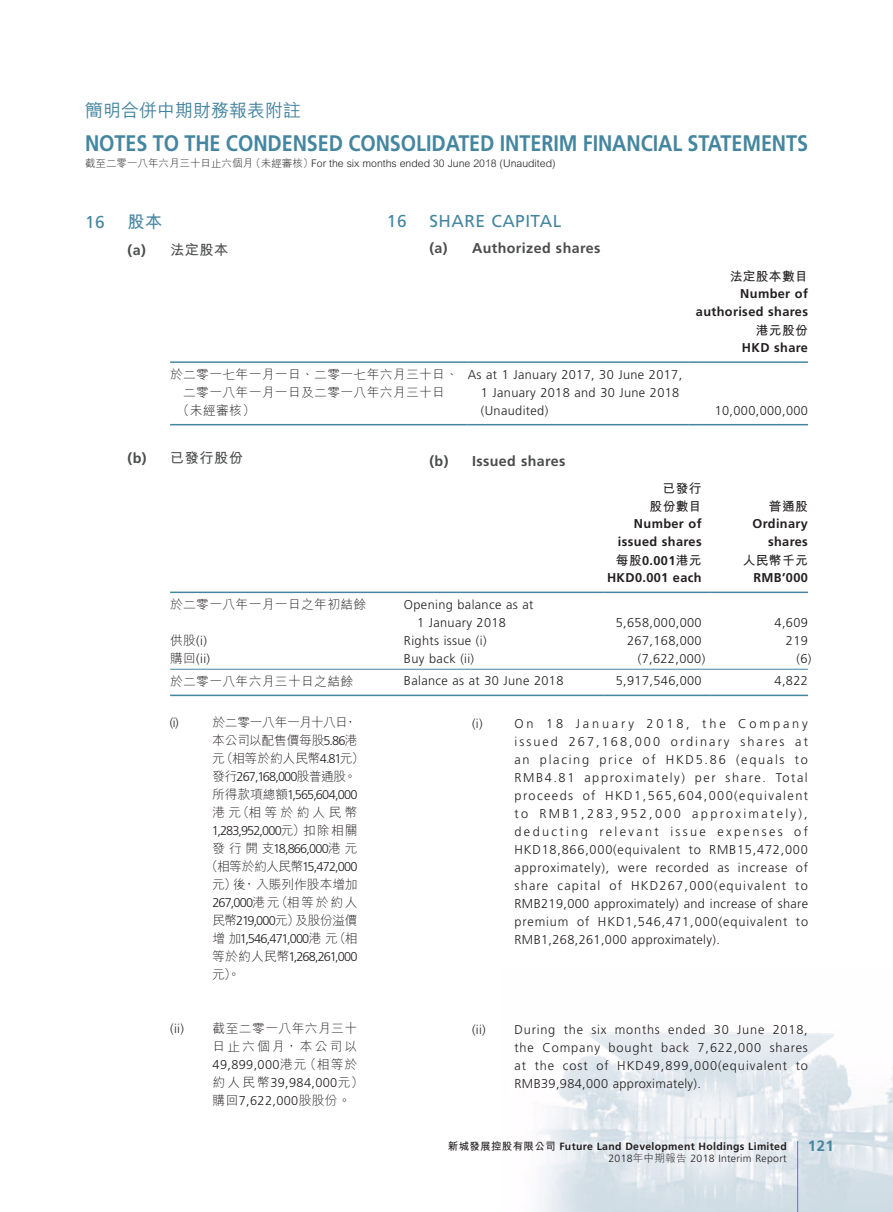
<style>
.page{position:relative;width:893px;height:1212px;background:#fff}
.page>*{position:absolute;margin:0;border:0;box-sizing:border-box;transform-origin:0 0}
.t1{font:700 22.5px "Frutiger LT Std";letter-spacing:-.005em;color:#4486a0;scale:.88 1}
.t2{font:500 18px "M Hei HK";color:#4486a0}
.t3{font:17.25px "Frutiger LT Std";color:#4486a0}
.t4{font:700 17.25px "M Hei HK";color:#4486a0}
.t5{font:700 15px "Frutiger LT Std";color:#4486a0}
.t6{font:700 14.25px "Frutiger LT Std";letter-spacing:.03em;color:#4b4c4d}
.t7{font:700 14.25px "M Hei HK";letter-spacing:.03em;color:#4b4c4d}
.t8{font:300 12.75px/18px "Frutiger LT Std";letter-spacing:.03em;color:#231f20}
.t9{font:300 12.75px/18px "M Hei HK";letter-spacing:.03em;color:#231f20;text-align:justify}
.t10{font:300 12.75px/18px "Frutiger LT Std";letter-spacing:-.06em;color:#231f20}
.t11{font:700 12.75px/18px "Frutiger LT Std";letter-spacing:.03em;color:#231f20;text-align:right}
.t12{font:300 12.75px/18px "M Hei HK";letter-spacing:-.02em;color:#231f20}
.t13{font:700 12.75px/18px "M Hei HK";letter-spacing:.03em;color:#231f20;text-align:right}
.t14{font:300 12.75px "M Hei HK";letter-spacing:.265em;color:#231f20}
.t15{font:300 10.5px "M Hei HK";color:#231f20}
.t16{font:700 10.5px "Frutiger LT Std";letter-spacing:.03em;color:#231f20}
.t17{font:300 10.5px "Frutiger LT Std";letter-spacing:.03em;color:#231f20}
.s1{font-family:"Frutiger LT Std"}
.s2{font-family:"M Hei HK"}
</style>
<div class="page">
<img style="left:539px;top:1032px;width:354px;height:180px">
<hr style="left:797px;top:1141px;width:1px;height:71px;background:#4486a0">
<hr style="left:170px;top:361px;width:298px;height:2px;background:#4486a0">
<hr style="left:468px;top:361px;width:221px;height:2px;background:#4486a0">
<hr style="left:689px;top:361px;width:119px;height:2px;background:#4486a0">
<hr style="left:170px;top:424px;width:298px;height:1px;background:#4486a0">
<hr style="left:468px;top:424px;width:221px;height:1px;background:#4486a0">
<hr style="left:689px;top:424px;width:119px;height:1px;background:#4486a0">
<hr style="left:170px;top:591px;width:234px;height:2px;background:#4486a0">
<hr style="left:404px;top:591px;width:200px;height:2px;background:#4486a0">
<hr style="left:604px;top:591px;width:106px;height:2px;background:#4486a0">
<hr style="left:710px;top:591px;width:98px;height:2px;background:#4486a0">
<hr style="left:170px;top:669px;width:234px;height:1px;background:#4486a0">
<hr style="left:404px;top:669px;width:200px;height:1px;background:#4486a0">
<hr style="left:604px;top:669px;width:106px;height:1px;background:#4486a0">
<hr style="left:710px;top:669px;width:98px;height:1px;background:#4486a0">
<hr style="left:170px;top:695px;width:234px;height:1px;background:#4486a0">
<hr style="left:404px;top:695px;width:200px;height:1px;background:#4486a0">
<hr style="left:604px;top:695px;width:106px;height:1px;background:#4486a0">
<hr style="left:710px;top:695px;width:98px;height:1px;background:#4486a0">
<h2 class="t2" style="left:85px;top:97px;width:217px">簡明合併中期財務報表附註</h2>
<h1 class="t1" style="left:85px;top:130px;width:823px">NOTES TO THE CONDENSED CONSOLIDATED INTERIM FINANCIAL STATEMENTS</h1>
<p class="t15" style="left:85px;top:156px;width:472px">截至二零一八年六月三十日止六個月（未經審核）For the six months ended 30 June 2018 (Unaudited)</p>
<h3 class="t3" style="left:85px;top:212px;width:21px">16</h3>
<h3 class="t4" style="left:128px;top:209px;width:36px">股本</h3>
<p class="t7" style="left:128px;top:239px;width:102px"><span class="s1">(a)</span> 法定股本</p>
<h3 class="t3" style="left:387px;top:211px;width:21px">16</h3>
<h3 class="t3" style="left:429px;top:211px;width:22px">SHARE</h3>
<h3 class="t3" style="left:491px;top:211px;width:11px">CAPITAL</h3>
<p class="t6" style="left:429px;top:240px;width:172px">(a) Authorized shares</p>
<p class="t9" style="left:170px;top:365px;width:289px">於二零一七年一月一日、二零一七年六月三十日、</p>
<p class="t9" style="left:183px;top:383px;width:263px">二零一八年一月一日及二零一八年六月三十日</p>
<p class="t9" style="left:177px;top:401px;width:80px">（未經審核）</p>
<p class="t8" style="left:481px;top:365px;width:203px;text-indent:-13px">As at 1 January 2017, 30 June 2017,<br>1 January 2018 and 30 June 2018 (Unaudited)</p>
<p class="t7" style="left:128px;top:448px;width:117px"><span class="s1">(b)</span> 已發行股份</p>
<p class="t6" style="left:429px;top:452px;width:138px">(b) Issued shares</p>
<p class="t13" style="left:730px;top:266px;width:80px">法定股本數目</p>
<p class="t11" style="left:696px;top:285px;width:114px">Number of authorised shares</p>
<p class="t13" style="left:756px;top:320px;width:54px">港元股份</p>
<p class="t11" style="left:742px;top:339px;width:68px">HKD share</p>
<p class="t8" style="left:715px;top:401px;width:95px">10,000,000,000</p>
<p class="t13" style="left:650px;top:478px;width:54px">已發行股份數目</p>
<p class="t13" style="left:769px;top:496px;width:40px">普通股</p>
<p class="t9" style="left:170px;top:595px;width:198px">於二零一八年一月一日之年初結餘</p>
<p class="t8" style="left:417px;top:596px;width:118px;text-indent:-13px">Opening balance as at<br>1 January 2018</p>
<p class="t11" style="left:618px;top:515px;width:85px">Number of issued shares</p>
<p class="t11" style="left:752px;top:515px;width:57px">Ordinary shares</p>
<p class="t11" style="left:616px;top:552px;width:87px"><span class="s2">每股</span>0.001<span class="s2">港元</span></p>
<p class="t13" style="left:743px;top:550px;width:67px">人民幣千元</p>
<p class="t11" style="left:607px;top:569px;width:96px">HKD0.001 each</p>
<p class="t11" style="left:753px;top:569px;width:56px">RMB’000</p>
<p class="t8" style="left:616px;top:614px;width:87px">5,658,000,000</p>
<p class="t8" style="left:775px;top:614px;width:35px">4,609</p>
<p class="t8" style="left:170px;top:632px;width:38px"><span class="s2">供股</span>(i)</p>
<p class="t8" style="left:404px;top:632px;width:84px">Rights issue (i)</p>
<p class="t8" style="left:627px;top:632px;width:76px">267,168,000</p>
<p class="t8" style="left:786px;top:632px;width:23px">219</p>
<p class="t8" style="left:170px;top:650px;width:42px"><span class="s2">購回</span>(ii)</p>
<p class="t8" style="left:404px;top:650px;width:72px">Buy back (ii)</p>
<p class="t8" style="left:638px;top:650px;width:69px">(7,622,000)</p>
<p class="t8" style="left:797px;top:650px;width:16px">(6)</p>
<p class="t9" style="left:170px;top:672px;width:185px">於二零一八年六月三十日之結餘</p>
<p class="t8" style="left:404px;top:672px;width:161px">Balance as at 30 June 2018</p>
<p class="t8" style="left:616px;top:672px;width:87px">5,917,546,000</p>
<p class="t8" style="left:775px;top:672px;width:35px">4,822</p>
<p class="t8" style="left:472px;top:714px;width:12px">(i)</p>
<p class="t8" style="left:514px;top:714px;width:295px;text-align:justify">On 18 January 2018, the Company issued 267,168,000 ordinary shares at an placing price of HKD5.86 (equals to RMB4.81 approximately) per share. Total proceeds of HKD1,565,604,000(equivalent to RMB1,283,952,000 approximately), deducting relevant issue expenses of HKD18,866,000(equivalent to RMB15,472,000 approximately), were recorded as increase of share capital of HKD267,000(equivalent to RMB219,000 approximately) and increase of share premium of HKD1,546,471,000(equivalent to RMB1,268,261,000 approximately).</p>
<p class="t8" style="left:170px;top:714px;width:10px">(i)</p>
<p class="t12" style="left:212px;top:713px;width:153px">於二零一八年一月十八日，本公司以配售價每股<span class="s1">5.86</span>港元（相等於約人民幣<span class="s1">4.81</span>元）</p>
<p class="t10" style="left:212px;top:768px;width:147px"><span class="s2">發行</span>267,168,000<span class="s2">股普通股。所得款項總額</span>1,565,604,000</p>
<p class="t14" style="left:212px;top:803px;width:147px">港元（相等於約人民幣</p>
<p class="t10" style="left:206px;top:822px;width:154px;text-align:center">1,283,952,000<span class="s2">元）扣除相關發行開支</span>18,866,000<span class="s2">港元（相等於約人民幣</span>15,472,000</p>
<p class="t9" style="left:212px;top:875px;width:147px">元）後，入賬列作股本增加<span class="s1">267,000</span>港元（相等於約人民幣<span class="s1">219,000</span>元）及股份溢價</p>
<p class="t10" style="left:212px;top:930px;width:147px"><span class="s2">增加</span>1,546,471,000<span class="s2">港元（相等於約人民幣</span>1,268,261,000</p>
<p class="t9" style="left:212px;top:965px;width:29px">元）。</p>
<p class="t8" style="left:170px;top:1020px;width:15px">(ii)</p>
<p class="t9" style="left:213px;top:1019px;width:146px">截至二零一八年六月三十日止六個月，本公司以</p>
<p class="t8" style="left:213px;top:1056px;width:152px">49,899,000<span class="s2">港元（相等於約人民幣</span>39,984,000<span class="s2">元）購回</span>7,622,000<span class="s2">股股份。</span></p>
<p class="t8" style="left:514px;top:1021px;width:295px;text-align:justify;text-indent:-43px">(ii) During the six months ended 30 June 2018, the Company bought back 7,622,000 shares at the cost of HKD49,899,000(equivalent to RMB39,984,000 approximately).</p>
<p class="t16" style="left:448px;top:1140px;width:340px"><span class="s2">新城發展控股有限公司</span> Future Land Development Holdings Limited</p>
<p class="t5" style="left:808px;top:1137px;width:27px">121</p>
<p class="t17" style="left:608px;top:1152px;width:180px">2018<span class="s2">年中期報告</span> 2018 Interim Report</p>
</div>
